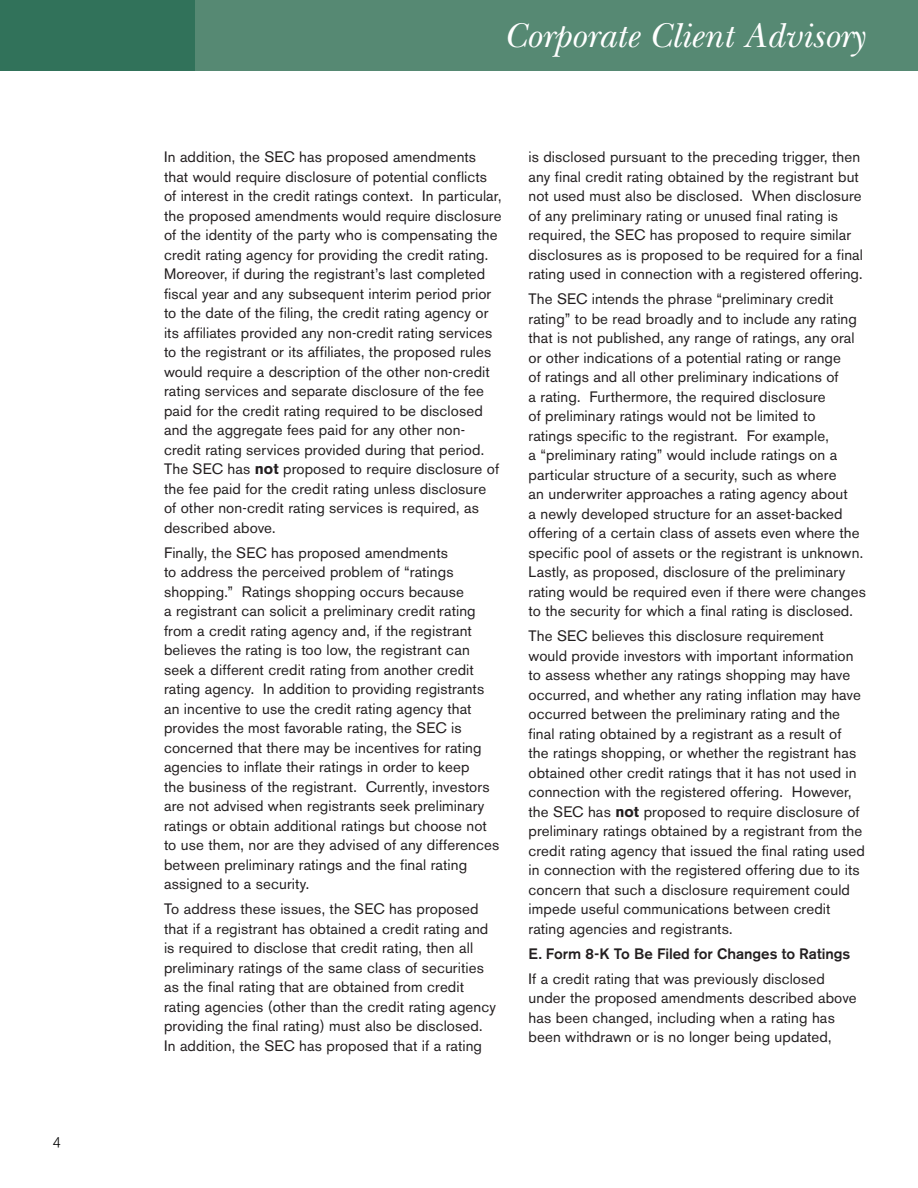
<style>
.page{position:relative;width:918px;height:1188px;background:#fff}
.page>*{position:absolute;margin:0;border:0;box-sizing:border-box;transform-origin:0 0}
.t1{font:36px "New Baskerville Italic Os F";color:#fff}
.t2{font:15px/19.5px "Akzidenz Grotesk BE";letter-spacing:.01em;color:#231f20}
.t3{font:500 15px "Akzidenz Grotesk BE";letter-spacing:-.005em;color:#231f20}
.t4{font:15px "Akzidenz Grotesk BE Light Os F";color:#000}
.s1{font-weight:700}
</style>
<div class="page">
<div style="left:0;top:0;width:918px;height:71px;background:#568973"></div>
<div style="left:0;top:0;width:195px;height:71px;background:#31725a"></div>
<p class="t4" style="left:53px;top:1132px;width:9px">4</p>
<h1 class="t1" style="left:504px;top:15px;width:363px">Corporate Client Advisory</h1>
<p class="t2" style="left:164px;top:147px;width:339px">In addition, the SEC has proposed amendments that would require disclosure of potential conflicts of interest in the credit ratings context. In particular, the proposed amendments would require disclosure of the identity of the party who is compensating the credit rating agency for providing the credit rating.<br>Moreover, if during the registrant’s last completed fiscal year and any subsequent interim period prior to the date of the filing, the credit rating agency or its affiliates provided any non-credit rating services to the registrant or its affiliates, the proposed rules would require a description of the other non-credit rating services and separate disclosure of the fee paid for the credit rating required to be disclosed and the aggregate fees paid for any other non&shy;credit rating services provided during that period.<br>The SEC has <span class="s1">not</span> proposed to require disclosure of the fee paid for the credit rating unless disclosure of other non-credit rating services is required, as described above.</p>
<p class="t2" style="left:164px;top:543px;width:337px">Finally, the SEC has proposed amendments<br>to address the perceived problem of “ratings shopping.” Ratings shopping occurs because<br>a registrant can solicit a preliminary credit rating from a credit rating agency and, if the registrant believes the rating is too low, the registrant can seek a different credit rating from another credit rating agency. In addition to providing registrants an incentive to use the credit rating agency that provides the most favorable rating, the SEC is concerned that there may be incentives for rating agencies to inflate their ratings in order to keep<br>the business of the registrant. Currently, investors are not advised when registrants seek preliminary ratings or obtain additional ratings but choose not to use them, nor are they advised of any differences between preliminary ratings and the final rating assigned to a security.</p>
<p class="t2" style="left:164px;top:899px;width:333px">To address these issues, the SEC has proposed that if a registrant has obtained a credit rating and is required to disclose that credit rating, then all preliminary ratings of the same class of securities as the final rating that are obtained from credit rating agencies (other than the credit rating agency providing the final rating) must also be disclosed.<br>In addition, the SEC has proposed that if a rating</p>
<p class="t2" style="left:529px;top:147px;width:336px">is disclosed pursuant to the preceding trigger, then any final credit rating obtained by the registrant but not used must also be disclosed. When disclosure of any preliminary rating or unused final rating is required, the SEC has proposed to require similar disclosures as is proposed to be required for a final rating used in connection with a registered offering.</p>
<p class="t2" style="left:529px;top:289px;width:339px">The SEC intends the phrase “preliminary credit rating” to be read broadly and to include any rating that is not published, any range of ratings, any oral or other indications of a potential rating or range<br>of ratings and all other preliminary indications of<br>a rating. Furthermore, the required disclosure<br>of preliminary ratings would not be limited to<br>ratings specific to the registrant. For example,<br>a “preliminary rating” would include ratings on a particular structure of a security, such as where<br>an underwriter approaches a rating agency about<br>a newly developed structure for an asset-backed offering of a certain class of assets even where the specific pool of assets or the registrant is unknown.<br>Lastly, as proposed, disclosure of the preliminary rating would be required even if there were changes to the security for which a final rating is disclosed.</p>
<p class="t2" style="left:529px;top:626px;width:338px">The SEC believes this disclosure requirement would provide investors with important information to assess whether any ratings shopping may have occurred, and whether any rating inflation may have occurred between the preliminary rating and the final rating obtained by a registrant as a result of the ratings shopping, or whether the registrant has obtained other credit ratings that it has not used in connection with the registered offering. However, the SEC has <span class="s1">not</span> proposed to require disclosure of preliminary ratings obtained by a registrant from the credit rating agency that issued the final rating used in connection with the registered offering due to its concern that such a disclosure requirement could impede useful communications between credit rating agencies and registrants.</p>
<p class="t3" style="left:529px;top:944px;width:323px">E. Form 8-K To Be Filed for Changes to Ratings</p>
<p class="t2" style="left:529px;top:969px;width:330px">If a credit rating that was previously disclosed under the proposed amendments described above has been changed, including when a rating has been withdrawn or is no longer being updated,</p>
</div>
